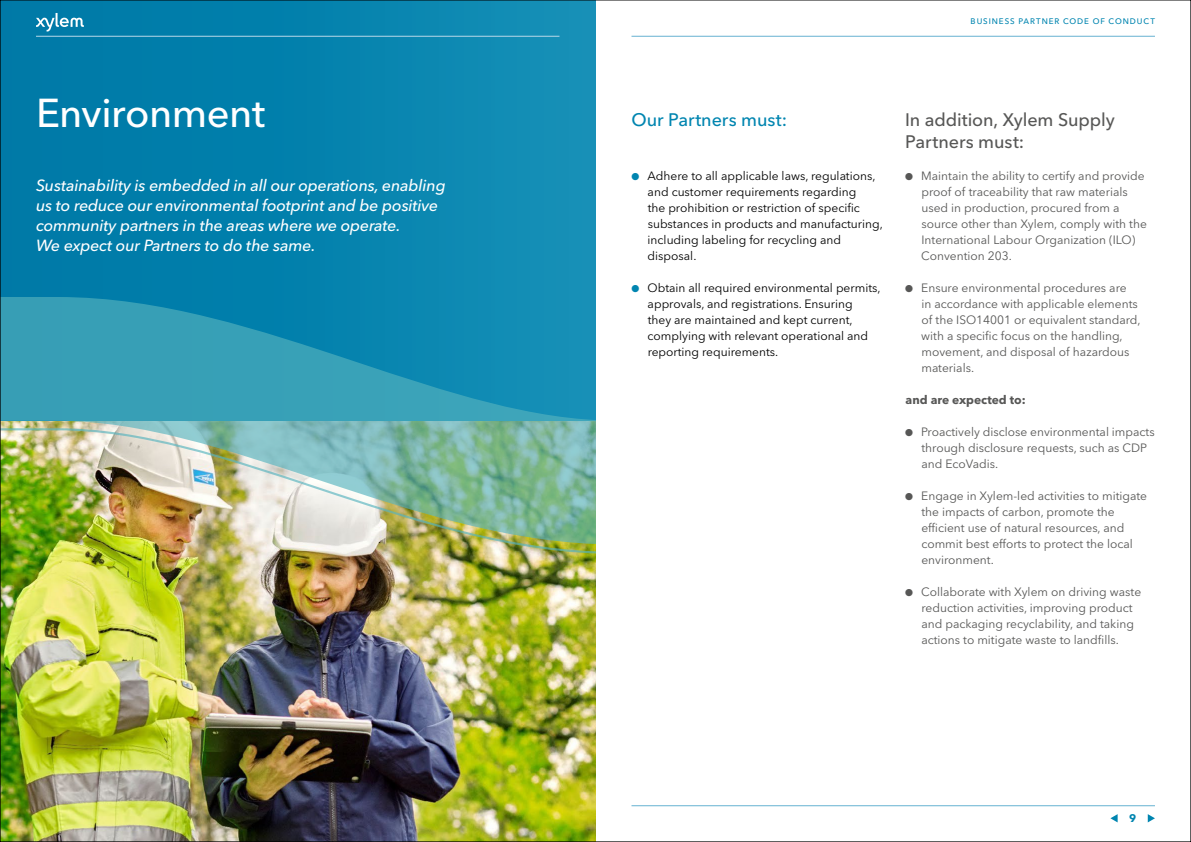
<style>
.page{position:relative;width:1191px;height:842px;background:#fff}
.page>*{position:absolute;margin:0;border:0;box-sizing:border-box;transform-origin:0 0}
.t1{font:500 40px "Avenir Next LT Pro";letter-spacing:-.015em;color:#fff}
.t2{font:500 18px/22px "Avenir Next LT Pro";letter-spacing:-.005em;color:#575756}
.t3{font:500 18px "Avenir Next LT Pro";letter-spacing:-.005em;color:#0085b0}
.t4{font:italic 500 16px/20px "Avenir Next LT Pro";letter-spacing:-.01em;color:#fff}
.t5{font:12px/16px "Avenir Next LT Pro";color:#575756}
.t6{font:12px/16px "Avenir Next LT Pro";color:#000}
.t7{font:700 12px "Avenir Next LT Pro";color:#575756}
.t8{font:700 11px "Avenir Next LT Pro";color:#0085b0}
.t9{font:500 8px "Avenir Next LT Pro";letter-spacing:.12em;color:#0085b0}
.s1{color:#0085b0}
</style>
<div class="page">
<div style="left:0;top:0;width:502px;height:421px;background:#007ca9"></div>
<div style="left:270px;top:0;width:325px;height:842px;background:#0c88b1"></div>
<hr style="left:36px;top:36px;width:523px;height:1px;background:#b8d8e9">
<svg style="left:36px;top:13px;width:48px;height:19px"></svg>
<img style="left:2px;top:554px;width:593px;height:286px">
<svg style="left:2px;top:297px;width:593px;height:131px;fill:#379fb6"></svg>
<img style="left:2px;top:428px;width:593px;height:126px">
<hr style="left:631px;top:36px;width:524px;height:1px;background:#66b2d1">
<hr style="left:631px;top:805px;width:524px;height:1px;background:#66b2d1">
<svg style="left:1110px;top:814px;width:7px;height:8px"></svg>
<svg style="left:1147px;top:814px;width:8px;height:8px"></svg>
<h1 class="t1" style="left:36px;top:89px;width:231px">Environment</h1>
<h3 class="t4" style="left:36px;top:175px;width:411px">Sustainability is embedded in all our operations, enabling us to reduce our environmental footprint and be positive community partners in the areas where we operate.<br>We expect our Partners to do the same.</h3>
<p class="t9" style="left:970px;top:16px;width:186px">BUSINESS PARTNER CODE OF CONDUCT</p>
<h2 class="t3" style="left:631px;top:109px;width:157px">Our Partners must:</h2>
<p class="t6" style="left:647px;top:168px;width:237px;text-indent:-16px"><span class="s1">●</span> Adhere to all applicable laws, regulations, and customer requirements regarding<br>the prohibition or restriction of specific substances in products and manufacturing, including labeling for recycling and disposal.</p>
<p class="t6" style="left:647px;top:280px;width:234px;text-indent:-16px"><span class="s1">●</span> Obtain all required environmental permits, approvals, and registrations. Ensuring<br>they are maintained and kept current, complying with relevant operational and reporting requirements.</p>
<h2 class="t2" style="left:905px;top:109px;width:211px">In addition, Xylem Supply<br>Partners must:</h2>
<p class="t5" style="left:921px;top:168px;width:227px;text-indent:-16px">● Maintain the ability to certify and provide proof of traceability that raw materials used in production, procured from a source other than Xylem, comply with the International Labour Organization (ILO)<br>Convention 203.</p>
<p class="t5" style="left:921px;top:280px;width:221px;text-indent:-16px">● Ensure environmental procedures are<br>in accordance with applicable elements of the ISO14001 or equivalent standard, with a specific focus on the handling, movement, and disposal of hazardous materials.</p>
<p class="t7" style="left:905px;top:392px;width:122px">and are expected to:</p>
<p class="t5" style="left:921px;top:424px;width:235px;text-indent:-16px">● Proactively disclose environmental impacts through disclosure requests, such as CDP and EcoVadis.</p>
<p class="t5" style="left:921px;top:488px;width:227px;text-indent:-16px">● Engage in Xylem-led activities to mitigate the impacts of carbon, promote the efficient use of natural resources, and commit best efforts to protect the local environment.</p>
<p class="t5" style="left:921px;top:584px;width:221px;text-indent:-16px">● Collaborate with Xylem on driving waste reduction activities, improving product and packaging recyclability, and taking actions to mitigate waste to landfills.</p>
<p class="t8" style="left:1129px;top:812px;width:9px">9</p>
</div>
